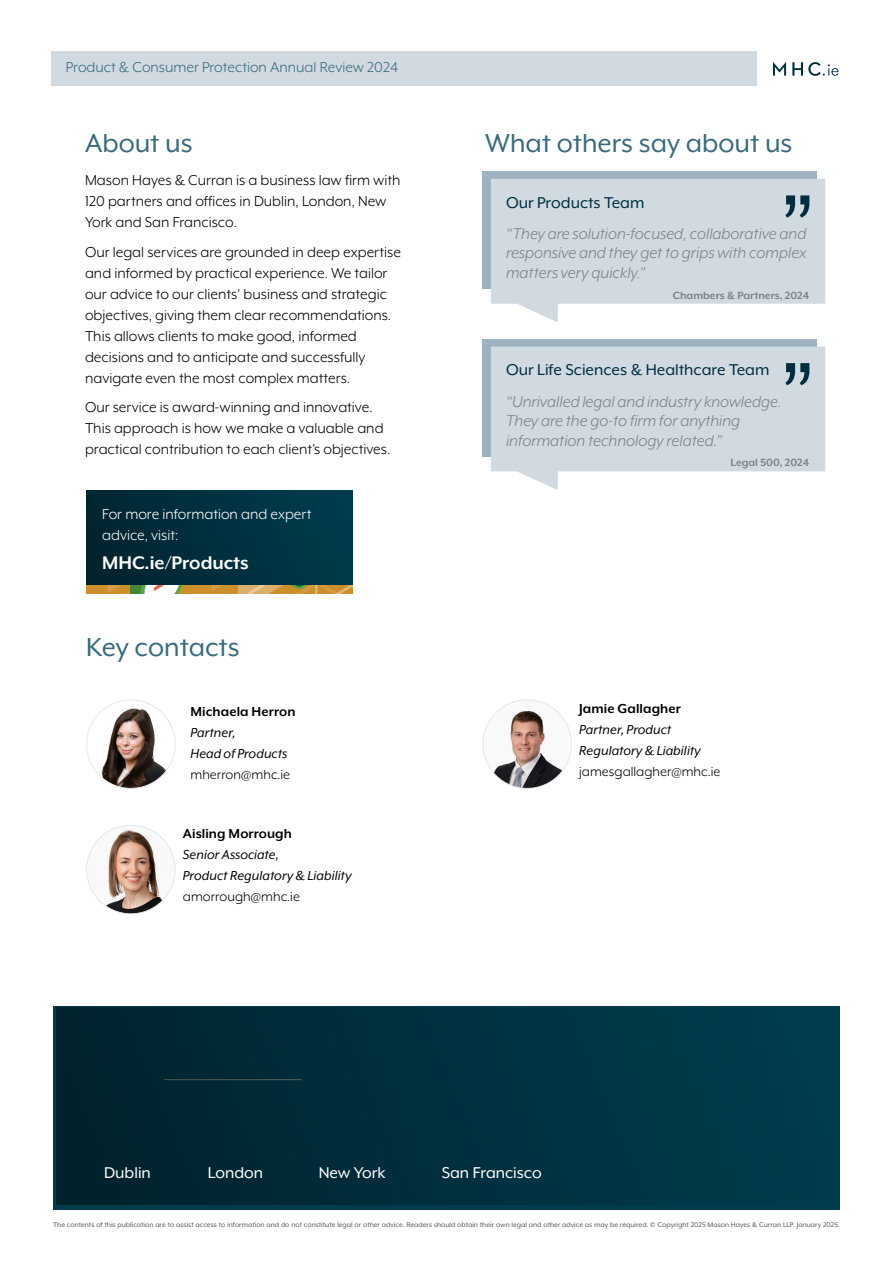
<style>
.page{position:relative;width:893px;height:1263px;background:#fff}
.page>*{position:absolute;margin:0;border:0;box-sizing:border-box;transform-origin:0 0}
.t1{font:30px "Mr Eaves XL Mod OT";color:#396b7d}
.t2{font:700 21px "Mr Eaves XL Mod OT";color:#fff}
.t3{font:italic 18px/19.5px "Mr Eaves XL Mod OT";color:#808285;text-align:justify}
.t4{font:18px "Mr Eaves XL Mod OT";color:#002d3f}
.t5{font:18px "Mr Eaves XL Mod OT";color:#fff}
.t6{font:16.5px/21px "Mr Eaves XL Mod OT";color:#000}
.t7{font:16.5px "Mr Eaves XL Mod OT";color:#396b7d}
.t8{font:16.5px/21px "Mr Eaves XL Mod OT";color:#fff}
.t9{font:italic 15px/21px "Mr Eaves XL Mod OT";letter-spacing:.005em;color:#000}
.t10{font:15px "Mr Eaves XL Mod OT";color:#000}
.t11{font:700 15px "Mr Eaves XL Mod OT";letter-spacing:.005em;color:#000}
.t12{font:700 12px "Mr Eaves XL Mod OT";color:#808285}
.t13{font:7.8px "Mr Eaves XL Mod OT";color:#58595b}
</style>
<div class="page">
<div style="left:53px;top:1007px;width:787px;height:203px;background:linear-gradient(to right,#003c4e,#003c4e)"></div>
<svg style="left:773px;top:62px;width:65px;height:14px"></svg>
<div style="left:482px;top:171px;width:335px;height:118px;background:#9db3c0"></div>
<svg style="left:491px;top:179px;width:334px;height:143px;background:#d7dfe4"></svg>
<div style="left:506px;top:193px;width:290px;height:31px;background:#d1dae0"></div>
<svg style="left:785px;top:195px;width:24px;height:22px"></svg>
<div style="left:57px;top:1007px;width:786px;height:197px;background:linear-gradient(to right,#00212c,#033f51)"></div>
<div style="left:482px;top:339px;width:335px;height:118px;background:#9db3c0"></div>
<svg style="left:491px;top:347px;width:334px;height:143px;background:#d7dfe4"></svg>
<div style="left:506px;top:361px;width:290px;height:30px;background:#d1dae0"></div>
<svg style="left:785px;top:363px;width:24px;height:22px"></svg>
<div style="left:51px;top:51px;width:706px;height:34px;background:#d1dae0"></div>
<img style="left:87px;top:700px;width:88px;height:88px;border-radius:44px">
<img style="left:483px;top:700px;width:88px;height:88px;border-radius:44px">
<img style="left:88px;top:825px;width:86px;height:89px">
<div style="left:86px;top:490px;width:267px;height:96px;background:linear-gradient(to right,#00242f,#003c4e)"></div>
<img style="left:86px;top:586px;width:267px;height:7px">
<p class="t7" style="left:66px;top:58px;width:334px">Product &amp; Consumer Protection Annual Review 2024</p>
<h1 class="t1" style="left:85px;top:126px;width:109px">About us</h1>
<h1 class="t1" style="left:485px;top:126px;width:309px">What others say about us</h1>
<p class="t6" style="left:85px;top:170px;width:317px">Mason Hayes &amp; Curran is a business law firm with<br>120 partners and offices in Dublin, London, New<br>York and San Francisco.</p>
<p class="t6" style="left:85px;top:241px;width:317px">Our legal services are grounded in deep expertise and informed by practical experience. We tailor our advice to our clients’ business and strategic objectives, giving them clear recommendations.<br>This allows clients to make good, informed decisions and to anticipate and successfully navigate even the most complex matters.</p>
<p class="t6" style="left:85px;top:397px;width:307px">Our service is award-winning and innovative.<br>This approach is how we make a valuable and practical contribution to each client’s objectives.</p>
<p class="t4" style="left:506px;top:192px;width:140px">Our Products Team</p>
<p class="t3" style="left:506px;top:224px;width:302px">“They are solution-focused, collaborative and responsive and they get to grips with complex matters very quickly.”</p>
<p class="t12" style="left:673px;top:288px;width:138px">Chambers &amp; Partners, 2024</p>
<p class="t4" style="left:506px;top:360px;width:265px">Our Life Sciences &amp; Healthcare Team</p>
<p class="t3" style="left:506px;top:391px;width:277px;text-align:left">“Unrivalled legal and industry knowledge.<br>They are the go-to firm for anything information technology related.”</p>
<p class="t12" style="left:730px;top:456px;width:80px">Legal 500, 2024</p>
<p class="t8" style="left:102px;top:503px;width:211px">For more information and expert advice, visit:</p>
<p class="t2" style="left:102px;top:551px;width:148px">MHC.ie/Products</p>
<h1 class="t1" style="left:86px;top:630px;width:155px">Key contacts</h1>
<p class="t11" style="left:190px;top:703px;width:107px">Michaela Herron</p>
<p class="t9" style="left:190px;top:722px;width:98px">Partner,<br>Head of Products</p>
<p class="t10" style="left:190px;top:766px;width:101px">mherron@mhc.ie</p>
<p class="t11" style="left:183px;top:825px;width:111px">Aisling Morrough</p>
<p class="t9" style="left:183px;top:844px;width:170px">Senior Associate,<br>Product Regulatory &amp; Liability</p>
<p class="t10" style="left:183px;top:889px;width:118px">amorrough@mhc.ie</p>
<p class="t11" style="left:579px;top:700px;width:103px">Jamie Gallagher</p>
<p class="t9" style="left:579px;top:719px;width:123px">Partner, Product<br>Regulatory &amp; Liability</p>
<p class="t10" style="left:579px;top:763px;width:143px">jamesgallagher@mhc.ie</p>
<p class="t5" style="left:104px;top:1163px;width:48px">Dublin</p>
<p class="t5" style="left:208px;top:1163px;width:57px">London</p>
<p class="t5" style="left:319px;top:1163px;width:68px">New York</p>
<p class="t5" style="left:442px;top:1163px;width:101px">San Francisco</p>
<p class="t13" style="left:53px;top:1220px;width:788px">The contents of this publication are to assist access to information and do not constitute legal or other advice. Readers should obtain their own legal and other advice as may be required. © Copyright 2025 Mason Hayes &amp; Curran LLP. January 2025.</p>
</div>
